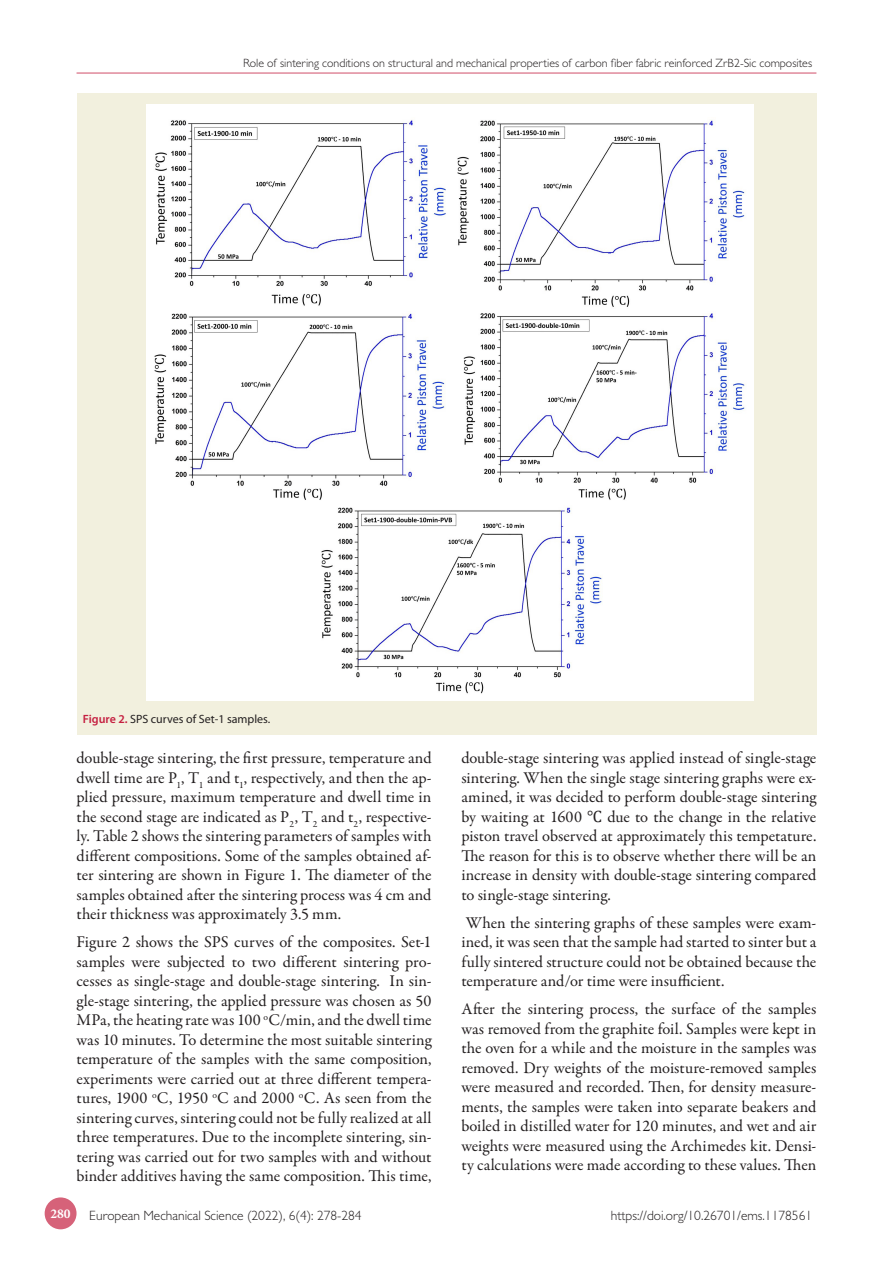
<style>
.page{position:relative;width:893px;height:1263px;background:#fff}
.page>*{position:absolute;margin:0;border:0;box-sizing:border-box;transform-origin:0 0}
.t1{font:16.5px/19.5px "Garamond Premr Pro";color:#231f20;text-align:justify}
.t2{font:300 13.5px "Gill Sans";color:#231f20}
.t3{font:700 13.5px "Minion Pro";color:#fff}
.t4{font:300 12px "Gill Sans";color:#231f20}
.t5{font:12px "Myriad Pro";color:#231f20}
.s1{font-weight:600;color:#c51f40}
.s2{font-family:"Cambria Math"}
</style>
<div class="page">
<div style="left:77px;top:94px;width:739px;height:618px;background:#f2f0de"></div>
<div style="left:77px;top:700px;width:739px;height:35px;background:#f2f0de"></div>
<img style="left:146px;top:105px;width:607px;height:595px">
<hr style="left:77px;top:72px;width:739px;height:2px;background:#d66279">
<div style="left:45px;top:1197px;width:32px;height:32px;background:#d66279;border-radius:50%"></div>
<p class="t4" style="left:243px;top:55px;width:570px">Role of sintering conditions on structural and mechanical properties of carbon fiber fabric reinforced ZrB2-Sic composites</p>
<p class="t5" style="left:83px;top:712px;width:189px"><span class="s1">Figure 2.</span> SPS curves of Set-1 samples.</p>
<p class="t1" style="left:77px;top:749px;width:357px">double-stage sintering, the first pressure, temperature and dwell time are P<sub>1</sub>, T<sub>1</sub> and t<sub>1</sub>, respectively, and then the ap&shy;plied pressure, maximum temperature and dwell time in the second stage are indicated as P<sub>2</sub>, T<sub>2</sub> and t<sub>2</sub>, respective&shy;ly. Table 2 shows the sintering parameters of samples with different compositions. Some of the samples obtained af&shy;ter sintering are shown in Figure 1. The diameter of the samples obtained after the sintering process was 4 cm and their thickness was approximately 3.5 mm.</p>
<p class="t1" style="left:77px;top:933px;width:357px">Figure 2 shows the SPS curves of the composites. Set-1 samples were subjected to two different sintering pro&shy;cesses as single-stage and double-stage sintering. In sin&shy;gle-stage sintering, the applied pressure was chosen as 50<br>MPa, the heating rate was 100 <sup>o</sup>C/min, and the dwell time was 10 minutes. To determine the most suitable sintering temperature of the samples with the same composition, experiments were carried out at three different tempera&shy;tures, 1900 <sup>o</sup>C, 1950 <sup>o</sup>C and 2000 <sup>o</sup>C. As seen from the sintering curves, sintering could not be fully realized at all three temperatures. Due to the incomplete sintering, sin&shy;tering was carried out for two samples with and without binder additives having the same composition. This time,</p>
<p class="t1" style="left:461px;top:749px;width:357px">double-stage sintering was applied instead of single-stage sintering. When the single stage sintering graphs were ex&shy;amined, it was decided to perform double-stage sintering by waiting at 1600 <span class="s2">℃</span> due to the change in the relative piston travel observed at approximately this tempetature.<br>The reason for this is to observe whether there will be an increase in density with double-stage sintering compared to single-stage sintering.</p>
<p class="t1" style="left:461px;top:913px;width:357px">When the sintering graphs of these samples were exam&shy;ined, it was seen that the sample had started to sinter but a fully sintered structure could not be obtained because the temperature and/or time were insufficient.</p>
<p class="t1" style="left:461px;top:1000px;width:357px">After the sintering process, the surface of the samples was removed from the graphite foil. Samples were kept in the oven for a while and the moisture in the samples was removed. Dry weights of the moisture-removed samples were measured and recorded. Then, for density measure&shy;ments, the samples were taken into separate beakers and boiled in distilled water for 120 minutes, and wet and air weights were measured using the Archimedes kit. Densi&shy;ty calculations were made according to these values. Then</p>
<p class="t3" style="left:50px;top:1204px;width:22px">280</p>
<p class="t2" style="left:611px;top:1207px;width:203px">https://doi.org/10.26701/ems.1178561</p>
<p class="t2" style="left:89px;top:1207px;width:274px">European Mechanical Science (2022), 6(4): 278-284</p>
</div>
